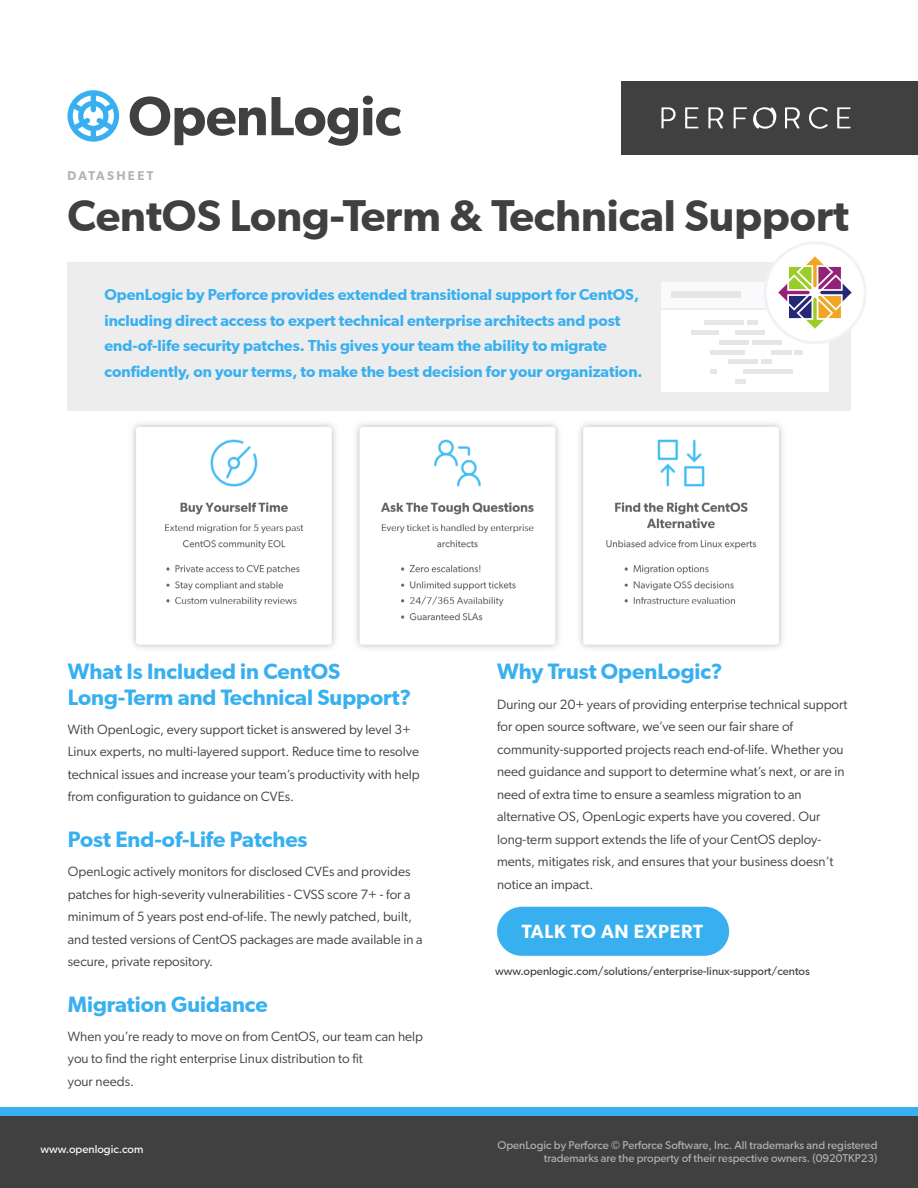
<style>
.page{position:relative;width:918px;height:1188px;background:#fff}
.page>*{position:absolute;margin:0;border:0;box-sizing:border-box;transform-origin:0 0}
.t1{font:600 42px "Gibson";color:#404040}
.t2{font:600 21px/25.2px "Gibson";color:#38b0f0}
.t3{font:600 18px "Gibson";letter-spacing:.04em;color:#fff}
.t4{font:600 15px/25.5px "Gibson";color:#38b0f0}
.t5{font:13.5px/22.5px "Gibson";color:#404040}
.t6{font:600 12px "Gibson";letter-spacing:.19em;color:#b1b4b6}
.t7{font:10.5px/13.5px "Gibson";color:#b1b4b6;text-align:right}
.t8{font:10.5px "Gibson";color:#404040}
.t9{font:10.5px "Gibson";color:#fff}
</style>
<div class="page">
<div style="left:621px;top:81px;width:297px;height:74px;background:#404040"></div>
<svg style="left:662px;top:107px;width:14px;height:21px"></svg>
<svg style="left:685px;top:107px;width:13px;height:21px"></svg>
<svg style="left:837px;top:107px;width:13px;height:21px"></svg>
<svg style="left:708px;top:107px;width:15px;height:21px"></svg>
<svg style="left:785px;top:107px;width:15px;height:21px"></svg>
<svg style="left:734px;top:107px;width:13px;height:21px"></svg>
<svg style="left:809px;top:107px;width:19px;height:22px"></svg>
<svg style="left:753px;top:107px;width:24px;height:22px"></svg>
<div style="left:0;top:1115px;width:918px;height:73px;background:#404040"></div>
<div style="left:0;top:1107px;width:918px;height:8px;background:#38b0f0"></div>
<svg style="left:130px;top:96px;width:136px;height:49px"></svg>
<svg style="left:272px;top:96px;width:129px;height:50px"></svg>
<svg style="left:68px;top:90px;width:51px;height:52px"></svg>
<div style="left:570px;top:262px;width:280px;height:149px;background:#ededee"></div>
<div style="left:68px;top:262px;width:613px;height:149px;background:#ededee"></div>
<svg style="left:497px;top:907px;width:233px;height:49px;background:#42b4f0"></svg>
<img style="left:132px;top:423px;width:651px;height:226px">
<div style="left:661px;top:310px;width:168px;height:82px;background:#fff"></div>
<div style="left:661px;top:282px;width:168px;height:25px;background:#fafafc"></div>
<div style="left:671px;top:291px;width:69px;height:7px;background:#e6e6e6"></div>
<div style="left:691px;top:330px;width:28px;height:5px;background:#e6e6e6"></div>
<hr style="left:710px;top:350px;width:35px;height:4px;background:#e6e6e6">
<svg style="left:710px;top:369px;width:7px;height:5px"></svg>
<hr style="left:704px;top:321px;width:40px;height:4px;background:#e6e6e6">
<hr style="left:719px;top:340px;width:30px;height:4px;background:#e6e6e6">
<hr style="left:728px;top:360px;width:30px;height:4px;background:#e6e6e6">
<div style="left:735px;top:379px;width:11px;height:5px;background:#e6e6e6"></div>
<hr style="left:747px;top:321px;width:10px;height:4px;background:#e6e6e6">
<div style="left:735px;top:330px;width:30px;height:5px;background:#e6e6e6"></div>
<hr style="left:752px;top:340px;width:30px;height:4px;background:#e6e6e6">
<hr style="left:771px;top:350px;width:20px;height:4px;background:#e6e6e6">
<hr style="left:761px;top:360px;width:11px;height:4px;background:#e6e6e6">
<div style="left:743px;top:369px;width:50px;height:5px;background:#e6e6e6"></div>
<svg style="left:794px;top:350px;width:8px;height:4px"></svg>
<div style="left:764px;top:241px;width:103px;height:103px;background:#f2f2f5;border-radius:50%"></div>
<div style="left:767px;top:244px;width:97px;height:97px;background:#fff;border-radius:50%"></div>
<svg style="left:776px;top:254px;width:78px;height:77px"></svg>
<p class="t6" style="left:68px;top:168px;width:87px">DATASHEET</p>
<h1 class="t1" style="left:68px;top:191px;width:783px">CentOS Long-Term &amp; Technical Support</h1>
<p class="t4" style="left:104px;top:282px;width:540px">OpenLogic by Perforce provides extended transitional support for CentOS, including direct access to expert technical enterprise architects and post end-of-life security patches. This gives your team the ability to migrate confidently, on your terms, to make the best decision for your organization.</p>
<h2 class="t2" style="left:68px;top:659px;width:345px">What Is Included in CentOS<br>Long-Term and Technical Support?</h2>
<p class="t5" style="left:68px;top:718px;width:353px">With OpenLogic, every support ticket is answered by level 3+ Linux experts, no multi-layered support. Reduce time to resolve technical issues and increase your team’s productivity with help from configuration to guidance on CVEs.</p>
<h2 class="t2" style="left:68px;top:826px;width:241px">Post End-of-Life Patches</h2>
<p class="t5" style="left:68px;top:860px;width:356px">OpenLogic actively monitors for disclosed CVEs and provides patches for high-severity vulnerabilities - CVSS score 7+ - for a minimum of 5 years post end-of-life. The newly patched, built, and tested versions of CentOS packages are made available in a secure, private repository.</p>
<h2 class="t2" style="left:68px;top:991px;width:201px">Migration Guidance</h2>
<p class="t5" style="left:68px;top:1025px;width:357px">When you’re ready to move on from CentOS, our team can help you to find the right enterprise Linux distribution to fit<br>your needs.</p>
<h2 class="t2" style="left:497px;top:659px;width:227px">Why Trust OpenLogic?</h2>
<p class="t5" style="left:497px;top:693px;width:352px">During our 20+ years of providing enterprise technical support for open source software, we’ve seen our fair share of community-supported projects reach end-of-life. Whether you need guidance and support to determine what’s next, or are in need of extra time to ensure a seamless migration to an alternative OS, OpenLogic experts have you covered. Our long-term support extends the life of your CentOS deploy&shy;ments, mitigates risk, and ensures that your business doesn’t notice an impact.</p>
<h3 class="t3" style="left:522px;top:921px;width:183px">TALK TO AN EXPERT</h3>
<p class="t8" style="left:495px;top:965px;width:316px">www.openlogic.com/solutions/enterprise-linux-support/centos</p>
<p class="t9" style="left:40px;top:1142px;width:104px">www.openlogic.com</p>
<p class="t7" style="left:497px;top:1138px;width:382px">OpenLogic by Perforce © Perforce Software, Inc. All trademarks and registered trademarks are the property of their respective owners. (0920TKP23)</p>
</div>
